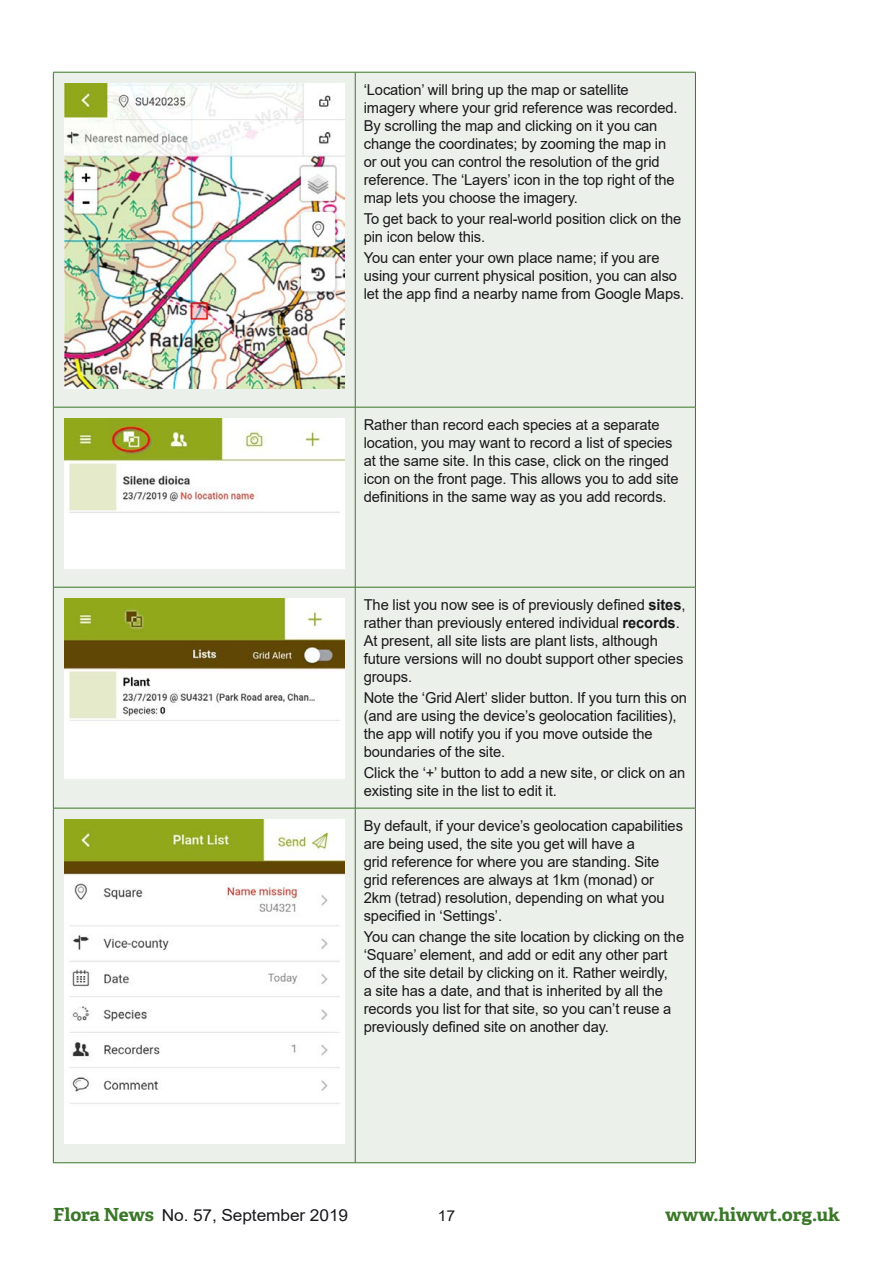
<style>
.page{position:relative;width:893px;height:1263px;background:#fff}
.page>*{position:absolute;margin:0;border:0;box-sizing:border-box;transform-origin:0 0}
.t1{font:700 18px "Adelle";letter-spacing:-.005em;color:#3a7728;scale:1.05 1}
.t2{font:16.5px "Arial";letter-spacing:-.005em;color:#1a171c;scale:1.05 1}
.t3{font:15px/18px "Arial";letter-spacing:-.01em;color:#1a171c}
.t4{font:15px "Arial";letter-spacing:-.01em;color:#1a171c;scale:1.05 1}
.s1{font-weight:700}
.s2{font-family:"Adelle";font-weight:700;font-size:18px;color:#3a7728}
</style>
<div class="page">
<div style="left:54px;top:73px;width:641px;height:1089px;background:#ebf1ea"></div>
<hr style="left:53px;top:72px;width:302px;height:1px;background:#3a7728">
<hr style="left:53px;top:72px;width:1px;height:335px;background:#3a7728">
<hr style="left:355px;top:72px;width:341px;height:1px;background:#3a7728">
<hr style="left:355px;top:72px;width:1px;height:335px;background:#3a7728">
<hr style="left:695px;top:72px;width:1px;height:335px;background:#3a7728">
<hr style="left:53px;top:407px;width:302px;height:1px;background:#3a7728">
<hr style="left:53px;top:407px;width:1px;height:180px;background:#3a7728">
<hr style="left:355px;top:407px;width:341px;height:1px;background:#3a7728">
<hr style="left:355px;top:407px;width:1px;height:180px;background:#3a7728">
<hr style="left:695px;top:407px;width:1px;height:180px;background:#3a7728">
<hr style="left:53px;top:587px;width:302px;height:1px;background:#3a7728">
<hr style="left:53px;top:587px;width:1px;height:221px;background:#3a7728">
<hr style="left:355px;top:587px;width:341px;height:1px;background:#3a7728">
<hr style="left:355px;top:587px;width:1px;height:221px;background:#3a7728">
<hr style="left:695px;top:587px;width:1px;height:221px;background:#3a7728">
<hr style="left:53px;top:808px;width:302px;height:1px;background:#3a7728">
<hr style="left:53px;top:808px;width:1px;height:354px;background:#3a7728">
<hr style="left:355px;top:808px;width:341px;height:1px;background:#3a7728">
<hr style="left:355px;top:808px;width:1px;height:354px;background:#3a7728">
<hr style="left:695px;top:808px;width:1px;height:354px;background:#3a7728">
<hr style="left:53px;top:1162px;width:302px;height:1px;background:#3a7728">
<hr style="left:355px;top:1162px;width:341px;height:1px;background:#3a7728">
<img style="left:64px;top:83px;width:281px;height:305px">
<img style="left:64px;top:418px;width:281px;height:150px">
<img style="left:64px;top:598px;width:281px;height:180px">
<img style="left:64px;top:819px;width:281px;height:325px">
<p class="t3" style="left:364px;top:81px;width:315px">‘Location’ will bring up the map or satellite imagery where your grid reference was recorded.<br>By scrolling the map and clicking on it you can change the coordinates; by zooming the map in or out you can control the resolution of the grid reference. The ‘Layers’ icon in the top right of the map lets you choose the imagery.</p>
<p class="t3" style="left:364px;top:210px;width:319px">To get back to your real-world position click on the pin icon below this.</p>
<p class="t3" style="left:364px;top:249px;width:322px">You can enter your own place name; if you are using your current physical position, you can also let the app find a nearby name from Google Maps.</p>
<p class="t3" style="left:364px;top:416px;width:316px">Rather than record each species at a separate location, you may want to record a list of species at the same site. In this case, click on the ringed icon on the front page. This allows you to add site definitions in the same way as you add records.</p>
<p class="t3" style="left:364px;top:596px;width:323px">The list you now see is of previously defined <span class="s1">sites</span>, rather than previously entered individual <span class="s1">records</span>.<br>At present, all site lists are plant lists, although future versions will no doubt support other species groups.</p>
<p class="t3" style="left:364px;top:689px;width:325px">Note the ‘Grid Alert’ slider button. If you turn this on (and are using the device’s geolocation facilities), the app will notify you if you move outside the boundaries of the site.</p>
<p class="t3" style="left:364px;top:764px;width:323px">Click the ‘+’ button to add a new site, or click on an existing site in the list to edit it.</p>
<p class="t3" style="left:364px;top:817px;width:321px">By default, if your device’s geolocation capabilities are being used, the site you get will have a<br>grid reference for where you are standing. Site grid references are always at 1km (monad) or 2km (tetrad) resolution, depending on what you specified in ‘Settings’.</p>
<p class="t3" style="left:364px;top:928px;width:322px">You can change the site location by clicking on the ‘Square’ element, and add or edit any other part<br>of the site detail by clicking on it. Rather weirdly,<br>a site has a date, and that is inherited by all the records you list for that site, so you can’t reuse a previously defined site on another day.</p>
<p class="t2" style="left:53px;top:1204px;width:282px"><span class="s2">Flora News</span> No. 57, September 2019</p>
<p class="t4" style="left:438px;top:1206px;width:18px">17</p>
<p class="t1" style="left:665px;top:1202px;width:168px">www.hiwwt.org.uk</p>
</div>
